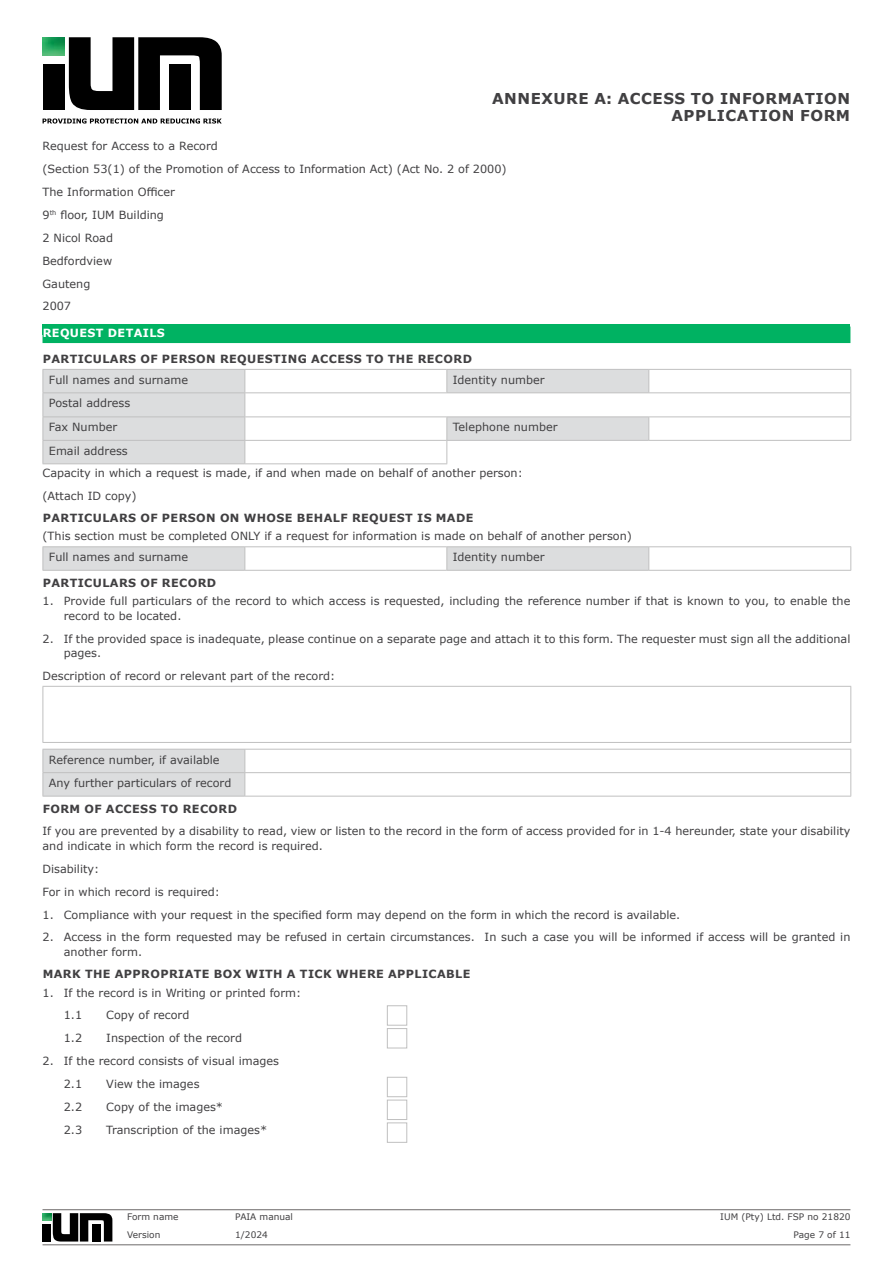
<style>
.page{position:relative;width:893px;height:1263px;background:#fff}
.page>*{position:absolute;margin:0;border:0;box-sizing:border-box;transform-origin:0 0}
.t1{font:700 15px/16.5px "Verdana";letter-spacing:.035em;color:#414042;text-align:right}
.t2{font:11.25px/23px "Verdana";color:#414042}
.t3{font:700 11.25px "Verdana";letter-spacing:.035em;color:#414042}
.t4{font:700 11.25px "Verdana";letter-spacing:.035em;color:#fff}
.t5{font:9px "Verdana";color:#414042}
</style>
<div class="page">
<hr style="left:43px;top:1209px;width:807px;height:1px;background:#6c6969">
<hr style="left:43px;top:1244px;width:807px;height:1px;background:#6c6969">
<svg style="left:43px;top:1213px;width:69px;height:28px"></svg>
<svg style="left:69px;top:37px;width:153px;height:73px"></svg>
<div style="left:43px;top:65px;width:22px;height:45px;background:#000"></div>
<img style="left:43px;top:37px;width:21px;height:18px">
<svg style="left:43px;top:118px;width:179px;height:6px"></svg>
<div style="left:43px;top:324px;width:807px;height:11px;background:#00b262"></div>
<div style="left:43px;top:327px;width:807px;height:16px;background:#00b262"></div>
<svg style="left:44px;top:370px;width:605px;height:94px"></svg>
<hr style="left:43px;top:416px;width:202px;height:1px;background:#c0c0c0">
<hr style="left:43px;top:440px;width:202px;height:1px;background:#c0c0c0">
<hr style="left:43px;top:463px;width:202px;height:1px;background:#c0c0c0">
<hr style="left:447px;top:369px;width:202px;height:1px;background:#c0c0c0">
<svg style="left:446px;top:370px;width:1px;height:22px"></svg>
<hr style="left:447px;top:392px;width:202px;height:1px;background:#c0c0c0">
<hr style="left:245px;top:416px;width:202px;height:1px;background:#c0c0c0">
<hr style="left:447px;top:416px;width:202px;height:1px;background:#c0c0c0">
<hr style="left:649px;top:416px;width:202px;height:1px;background:#c0c0c0">
<svg style="left:648px;top:417px;width:1px;height:23px"></svg>
<hr style="left:245px;top:440px;width:202px;height:1px;background:#c0c0c0">
<hr style="left:447px;top:440px;width:202px;height:1px;background:#c0c0c0">
<svg style="left:446px;top:417px;width:1px;height:46px"></svg>
<hr style="left:245px;top:463px;width:202px;height:1px;background:#c0c0c0">
<hr style="left:43px;top:369px;width:202px;height:1px;background:#c0c0c0">
<svg style="left:43px;top:370px;width:1px;height:93px"></svg>
<hr style="left:245px;top:369px;width:202px;height:1px;background:#c0c0c0">
<svg style="left:244px;top:370px;width:1px;height:93px"></svg>
<hr style="left:43px;top:392px;width:202px;height:1px;background:#c0c0c0">
<hr style="left:245px;top:392px;width:202px;height:1px;background:#c0c0c0">
<hr style="left:649px;top:369px;width:202px;height:1px;background:#c0c0c0">
<svg style="left:648px;top:370px;width:1px;height:22px"></svg>
<svg style="left:850px;top:370px;width:1px;height:70px"></svg>
<hr style="left:649px;top:392px;width:202px;height:1px;background:#c0c0c0">
<hr style="left:649px;top:440px;width:202px;height:1px;background:#c0c0c0">
<hr style="left:447px;top:546px;width:202px;height:1px;background:#c0c0c0">
<hr style="left:649px;top:546px;width:202px;height:1px;background:#c0c0c0">
<svg style="left:850px;top:547px;width:1px;height:23px"></svg>
<hr style="left:43px;top:546px;width:202px;height:1px;background:#c0c0c0">
<hr style="left:245px;top:546px;width:202px;height:1px;background:#c0c0c0">
<svg style="left:43px;top:547px;width:606px;height:23px"></svg>
<hr style="left:447px;top:570px;width:202px;height:1px;background:#c0c0c0">
<hr style="left:649px;top:570px;width:202px;height:1px;background:#c0c0c0">
<hr style="left:43px;top:570px;width:202px;height:1px;background:#c0c0c0">
<hr style="left:245px;top:570px;width:202px;height:1px;background:#c0c0c0">
<hr style="left:43px;top:686px;width:808px;height:1px;background:#c0c0c0">
<hr style="left:43px;top:687px;width:1px;height:55px;background:#c0c0c0">
<hr style="left:850px;top:687px;width:1px;height:55px;background:#c0c0c0">
<hr style="left:43px;top:742px;width:808px;height:1px;background:#c0c0c0">
<svg style="left:850px;top:750px;width:1px;height:46px"></svg>
<hr style="left:245px;top:749px;width:606px;height:1px;background:#c0c0c0">
<hr style="left:245px;top:772px;width:606px;height:1px;background:#c0c0c0">
<svg style="left:43px;top:749px;width:202px;height:47px;background:#dadbdc"></svg>
<hr style="left:43px;top:796px;width:202px;height:1px;background:#c0c0c0">
<hr style="left:245px;top:796px;width:606px;height:1px;background:#c0c0c0">
<div style="left:387px;top:1005px;width:20px;height:20px;border:1px solid #c0c0c0"></div>
<div style="left:387px;top:1077px;width:20px;height:20px;border:1px solid #c0c0c0"></div>
<div style="left:387px;top:1028px;width:20px;height:20px;border:1px solid #c0c0c0"></div>
<div style="left:387px;top:1100px;width:20px;height:20px;border:1px solid #c0c0c0"></div>
<div style="left:387px;top:1122px;width:20px;height:21px;border:1px solid #c0c0c0"></div>
<h1 class="t1" style="left:492px;top:90px;width:360px">ANNEXURE A: ACCESS TO INFORMATION<br>APPLICATION FORM</h1>
<p class="t2" style="left:43px;top:134px;width:466px">Request for Access to a Record<br>(Section 53(1) of the Promotion of Access to Information Act) (Act No. 2 of 2000)<br>The Information Officer<br>9<sup>th</sup> floor, IUM Building<br>2 Nicol Road<br>Bedfordview<br>Gauteng<br>2007</p>
<p class="t4" style="left:43px;top:325px;width:124px">REQUEST DETAILS</p>
<p class="t3" style="left:43px;top:351px;width:431px">PARTICULARS OF PERSON REQUESTING ACCESS TO THE RECORD</p>
<p class="t2" style="left:49px;top:368px;width:141px">Full names and surname</p>
<p class="t2" style="left:453px;top:368px;width:93px">Identity number</p>
<p class="t2" style="left:49px;top:391px;width:83px;line-height:24px">Postal address<br>Fax Number</p>
<p class="t2" style="left:453px;top:416px;width:106px">Telephone number</p>
<p class="t2" style="left:43px;top:440px;width:482px;line-height:22.4px;text-indent:6px">Email address<br>Capacity in which a request is made, if and when made on behalf of another person: (Attach ID copy)</p>
<p class="t3" style="left:43px;top:510px;width:432px">PARTICULARS OF PERSON ON WHOSE BEHALF REQUEST IS MADE</p>
<p class="t2" style="left:49px;top:526px;width:585px;line-height:21px;text-indent:-6px">(This section must be completed ONLY if a request for information is made on behalf of another person)<br>Full names and surname</p>
<p class="t2" style="left:453px;top:546px;width:93px">Identity number</p>
<p class="t3" style="left:43px;top:575px;width:175px">PARTICULARS OF RECORD</p>
<p class="t2" style="left:64px;top:594px;width:788px;line-height:14.4px;text-indent:-21px">1. Provide full particulars of the record to which access is requested, including the reference number if that is known to you, to enable the record to be located.</p>
<p class="t2" style="left:64px;top:631px;width:788px;line-height:14.4px;text-indent:-21px">2. If the provided space is inadequate, please continue on a separate page and attach it to this form. The requester must sign all the additional pages.</p>
<p class="t2" style="left:43px;top:664px;width:294px">Description of record or relevant part of the record:</p>
<p class="t2" style="left:49px;top:748px;width:184px;line-height:23.4px">Reference number, if available<br>Any further particulars of record</p>
<p class="t3" style="left:43px;top:800px;width:196px">FORM OF ACCESS TO RECORD</p>
<p class="t2" style="left:43px;top:824px;width:809px;line-height:14.4px">If you are prevented by a disability to read, view or listen to the record in the form of access provided for in 1-4 hereunder, state your disability and indicate in which form the record is required.</p>
<p class="t2" style="left:43px;top:857px;width:179px">Disability:<br>For in which record is required:</p>
<p class="t2" style="left:43px;top:903px;width:639px">1. Compliance with your request in the specified form may depend on the form in which the record is available.</p>
<p class="t2" style="left:64px;top:930px;width:788px;line-height:14.4px;text-indent:-21px">2. Access in the form requested may be refused in certain circumstances. In such a case you will be informed if access will be granted in another form.</p>
<p class="t3" style="left:43px;top:966px;width:429px">MARK THE APPROPRIATE BOX WITH A TICK WHERE APPLICABLE</p>
<p class="t2" style="left:64px;top:981px;width:239px;text-indent:-21px">1. If the record is in Writing or printed form:<br>1.1</p>
<p class="t2" style="left:106px;top:1004px;width:85px">Copy of record</p>
<p class="t2" style="left:64px;top:1027px;width:20px">1.2</p>
<p class="t2" style="left:106px;top:1027px;width:137px">Inspection of the record</p>
<p class="t2" style="left:64px;top:1049px;width:217px;text-indent:-21px">2. If the record consists of visual images<br>2.1</p>
<p class="t2" style="left:106px;top:1072px;width:95px">View the images</p>
<p class="t2" style="left:64px;top:1095px;width:20px">2.2</p>
<p class="t2" style="left:106px;top:1095px;width:118px">Copy of the images*</p>
<p class="t2" style="left:64px;top:1118px;width:20px">2.3</p>
<p class="t2" style="left:106px;top:1118px;width:162px">Transcription of the images*</p>
<p class="t5" style="left:127px;top:1210px;width:53px">Form name</p>
<p class="t5" style="left:235px;top:1210px;width:59px">PAIA manual</p>
<p class="t5" style="left:720px;top:1210px;width:132px">IUM (Pty) Ltd. FSP no 21820</p>
<p class="t5" style="left:127px;top:1228px;width:35px">Version</p>
<p class="t5" style="left:235px;top:1228px;width:34px">1/2024</p>
<p class="t5" style="left:794px;top:1228px;width:58px">Page 7 of 11</p>
</div>
